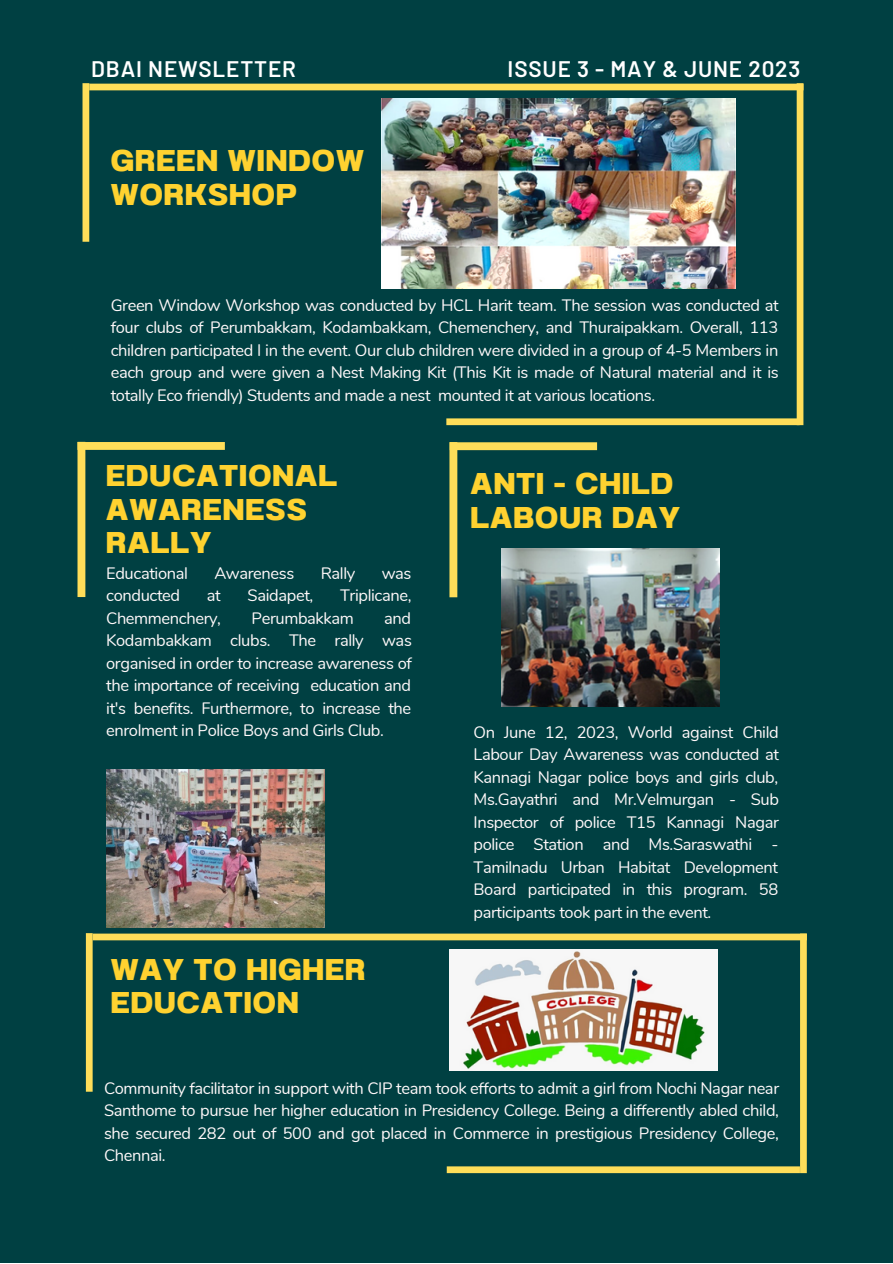
<style>
.page{position:relative;width:893px;height:1264px;background:#fff}
.page>*{position:absolute;margin:0;border:0;box-sizing:border-box;transform-origin:0 0}
.t1{font:800 30px/33.8px "Anantason";letter-spacing:.035em;color:#ffd230}
.t2{font:600 22.5px "Barlow";letter-spacing:.035em;color:#fff}
.t3{font:16.5px/22.5px "Nunito";letter-spacing:-.025em;color:#fff9fa;text-align:justify}
</style>
<div class="page">
<div style="left:0;top:0;width:892px;height:1262px;background:#004042"></div>
<div style="left:89px;top:84px;width:714px;height:6px;background:#ffde59"></div>
<div style="left:446px;top:418px;width:353px;height:7px;background:#ffde59"></div>
<div style="left:82px;top:83px;width:7px;height:159px;background:#ffde59"></div>
<div style="left:77px;top:442px;width:148px;height:8px;background:#ffde59"></div>
<div style="left:77px;top:442px;width:8px;height:155px;background:#ffde59"></div>
<div style="left:449px;top:442px;width:148px;height:8px;background:#ffde59"></div>
<div style="left:449px;top:442px;width:8px;height:155px;background:#ffde59"></div>
<div style="left:796px;top:83px;width:7px;height:342px;background:#ffde59"></div>
<img style="left:381px;top:98px;width:354px;height:190px">
<img style="left:106px;top:769px;width:218px;height:158px">
<img style="left:501px;top:549px;width:218px;height:157px">
<div style="left:93px;top:933px;width:713px;height:7px;background:#ffde59"></div>
<div style="left:86px;top:933px;width:7px;height:158px;background:#ffde59"></div>
<div style="left:800px;top:933px;width:6px;height:240px;background:#ffde59"></div>
<div style="left:446px;top:1166px;width:353px;height:7px;background:#ffde59"></div>
<img style="left:449px;top:949px;width:268px;height:121px">
<p class="t2" style="left:91px;top:54px;width:206px">DBAI NEWSLETTER</p>
<p class="t2" style="left:507px;top:54px;width:294px">ISSUE 3 - MAY &amp; JUNE 2023</p>
<p class="t1" style="left:111px;top:144px;width:255px">GREEN WINDOW<br>WORKSHOP</p>
<p class="t3" style="left:111px;top:294px;width:669px">Green Window Workshop was conducted by HCL Harit team. The session was conducted at four clubs of Perumbakkam, Kodambakkam, Chemenchery, and Thuraipakkam. Overall, 113 children participated I in the event. Our club children were divided in a group of 4-5 Members in each group and were given a Nest Making Kit (This Kit is made of Natural material and it is totally Eco friendly) Students and made a nest mounted it at various locations.</p>
<p class="t1" style="left:106px;top:458px;width:232px">EDUCATIONAL<br>AWARENESS<br>RALLY</p>
<p class="t1" style="left:470px;top:466px;width:211px">ANTI - CHILD<br>LABOUR DAY</p>
<p class="t3" style="left:106px;top:562px;width:83px">Educational</p>
<p class="t3" style="left:214px;top:562px;width:81px">Awareness</p>
<p class="t3" style="left:320px;top:562px;width:36px">Rally</p>
<p class="t3" style="left:381px;top:562px;width:31px">was</p>
<p class="t3" style="left:106px;top:584px;width:75px">conducted</p>
<p class="t3" style="left:207px;top:584px;width:15px">at</p>
<p class="t3" style="left:248px;top:584px;width:67px">Saidapet,</p>
<p class="t3" style="left:340px;top:584px;width:73px">Triplicane,</p>
<p class="t3" style="left:106px;top:607px;width:116px">Chemmenchery,</p>
<p class="t3" style="left:251px;top:607px;width:104px">Perumbakkam</p>
<p class="t3" style="left:106px;top:607px;width:307px;text-indent:278px">and Kodambakkam clubs. The rally was organised in order to increase awareness of the importance of receiving education and it's benefits. Furthermore, to increase the enrolment in Police Boys and Girls Club.</p>
<p class="t1" style="left:111px;top:952px;width:256px">WAY TO HIGHER<br>EDUCATION</p>
<p class="t3" style="left:473px;top:721px;width:307px">On June 12, 2023, World against Child Labour Day Awareness was conducted at Kannagi Nagar police boys and girls club, Ms.Gayathri and Mr.Velmurgan - Sub Inspector of police T15 Kannagi Nagar police Station and Ms.Saraswathi - Tamilnadu Urban Habitat Development Board participated in this program. 58 participants took part in the event.</p>
<p class="t3" style="left:104px;top:1076px;width:676px">Community facilitator in support with CIP team took efforts to admit a girl from Nochi Nagar near Santhome to pursue her higher education in Presidency College. Being a differently abled child, she secured 282 out of 500 and got placed in Commerce in prestigious Presidency College, Chennai.</p>
</div>
